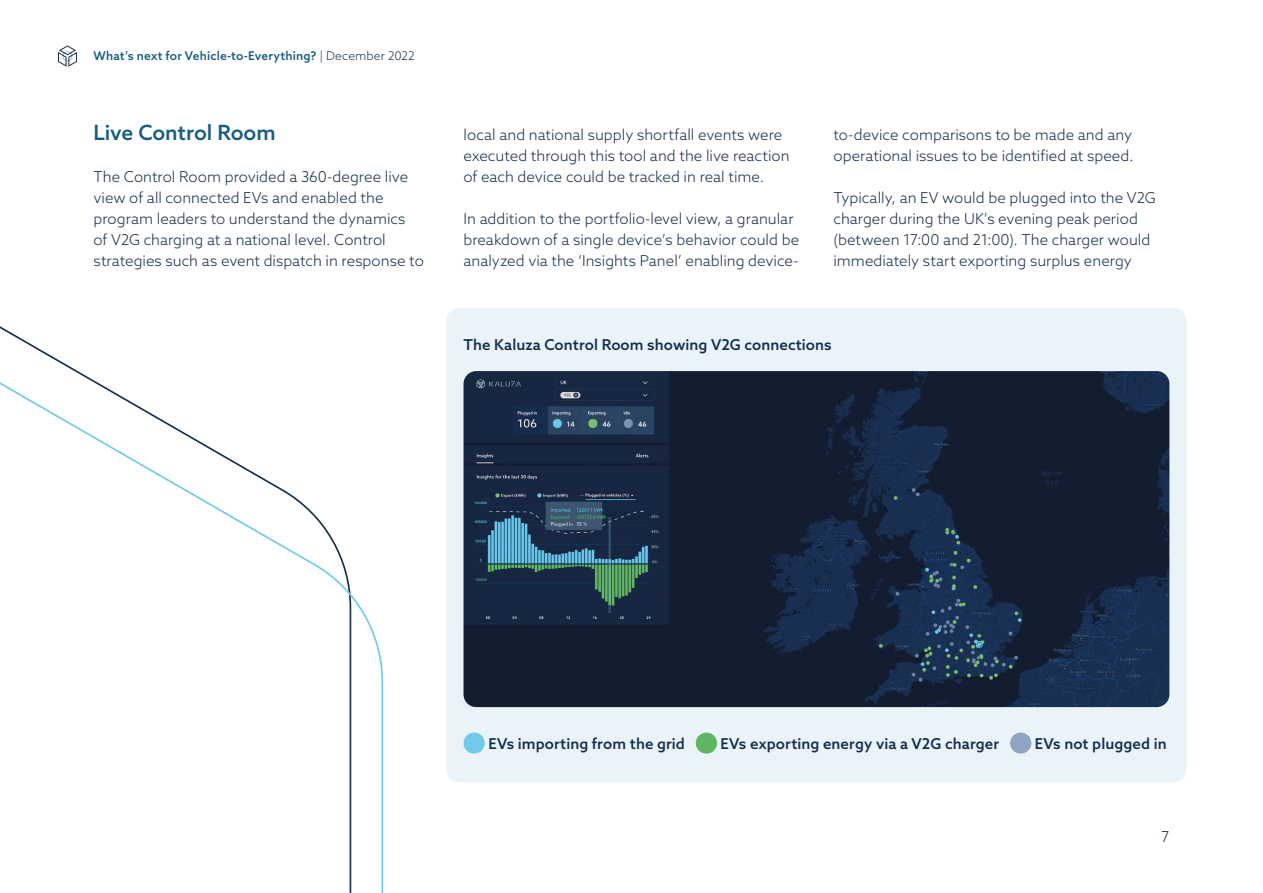
<style>
.page{position:relative;width:1263px;height:893px;background:#fff}
.page>*{position:absolute;margin:0;border:0;box-sizing:border-box;transform-origin:0 0}
.t1{font:500 21px "Azo Sans";letter-spacing:-.005em;color:#185c80}
.t2{font:300 15px/21px "Azo Sans";color:#152f4e}
.t3{font:500 15px "Azo Sans";letter-spacing:.005em;color:#152f4e}
.t4{font:500 12px "Azo Sans";letter-spacing:.015em;color:#185c80}
.s1{font-weight:300;color:#152f4e}
</style>
<div class="page">
<svg style="left:0;top:339px;width:384px;height:554px"></svg>
<svg style="left:58px;top:45px;width:19px;height:22px"></svg>
<div style="left:446px;top:308px;width:740px;height:474px;background:#eaf3f7;border-radius:13px"></div>
<div style="left:463px;top:733px;width:22px;height:21px;background:#72caeb;border-radius:10px"></div>
<div style="left:696px;top:733px;width:21px;height:21px;background:#60b565;border-radius:10px"></div>
<div style="left:1010px;top:733px;width:21px;height:21px;background:#8fa4c1;border-radius:10px"></div>
<img style="left:463px;top:371px;width:706px;height:336px">
<p class="t4" style="left:94px;top:48px;width:323px">What’s next for Vehicle-to-Everything? <span class="s1">| December 2022</span></p>
<h1 class="t1" style="left:94px;top:119px;width:184px">Live Control Room</h1>
<p class="t2" style="left:94px;top:166px;width:332px">The Control Room provided a 360-degree live view of all connected EVs and enabled the program leaders to understand the dynamics<br>of V2G charging at a national level. Control strategies such as event dispatch in response to</p>
<p class="t2" style="left:463px;top:124px;width:328px">local and national supply shortfall events were executed through this tool and the live reaction of each device could be tracked in real time.</p>
<p class="t2" style="left:463px;top:208px;width:337px">In addition to the portfolio-level view, a granular breakdown of a single device’s behavior could be analyzed via the ‘Insights Panel’ enabling device-</p>
<p class="t2" style="left:833px;top:124px;width:302px">to-device comparisons to be made and any operational issues to be identified at speed.</p>
<p class="t2" style="left:833px;top:187px;width:324px">Typically, an EV would be plugged into the V2G charger during the UK’s evening peak period (between 17:00 and 21:00). The charger would immediately start exporting surplus energy</p>
<p class="t3" style="left:463px;top:335px;width:370px">The Kaluza Control Room showing V2G connections</p>
<p class="t3" style="left:488px;top:734px;width:198px">EVs importing from the grid</p>
<p class="t3" style="left:721px;top:734px;width:280px">EVs exporting energy via a V2G charger</p>
<p class="t3" style="left:1035px;top:734px;width:133px">EVs not plugged in</p>
<p class="t2" style="left:1161px;top:826px;width:10px">7</p>
</div>
